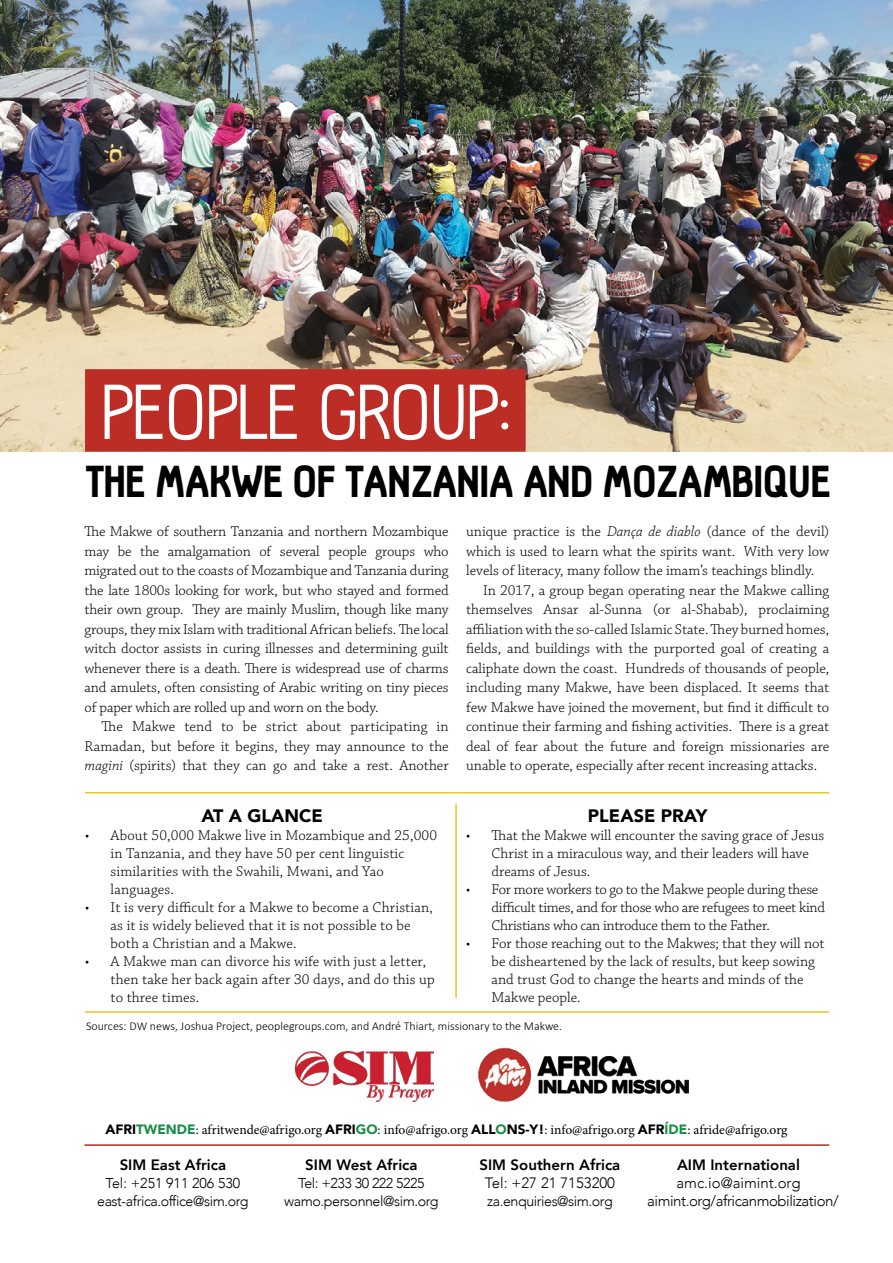
<style>
.page{position:relative;width:893px;height:1263px;background:#fff}
.page>*{position:absolute;margin:0;border:0;box-sizing:border-box;transform-origin:0 0}
.t1{font:82.5px "Hallo Sans";letter-spacing:-.03em;color:#fff}
.t2{font:900 43.95px "Hallosans";letter-spacing:-.02em;color:#000}
.t3{font:900 18px "Avenir";color:#000}
.t4{font:300 15px/18px "Chaparral Pro";color:#000}
.t5{font:300 15px/18px "Chaparral Pro";letter-spacing:-.02em;color:#000}
.t6{font:800 15px "Avenir";color:#000}
.t7{font:300 15px "Avenir";color:#000}
.t8{font:300 15px "Avenir";letter-spacing:-.03em;color:#000}
.t9{font:300 14.25px/18px "Avenir";letter-spacing:-.03em;color:#000;text-align:center}
.t10{font:13.5px "Minion Pro";color:#000}
.t11{font:300 12px "Calibri";color:#000}
.s1{font-style:italic}
.s2{font-family:"Avenir";font-weight:900}
.s3{font-family:"Avenir";font-weight:900;color:#188e48}
.s4{font-family:"Avenir";font-weight:900;color:#188f45}
</style>
<div class="page">
<img style="left:0;top:0;width:893px;height:452px">
<hr style="left:85px;top:792px;width:744px;height:1px;background:#edc51b">
<hr style="left:85px;top:1011px;width:744px;height:2px;background:#edc51b">
<hr style="left:455px;top:804px;width:2px;height:194px;background:#edc51b">
<div style="left:63px;top:441px;width:790px;height:80px;background:#fff"></div>
<img style="left:478px;top:1047px;width:211px;height:54px">
<img style="left:296px;top:1052px;width:137px;height:49px">
<hr style="left:84px;top:1144px;width:745px;height:2px;background:#bd2919">
<div style="left:85px;top:369px;width:441px;height:83px;background:#bc2d26"></div>
<h1 class="t1" style="left:100px;top:369px;width:414px">PEOPLE GROUP:</h1>
<h2 class="t2" style="left:85px;top:457px;width:747px">THE MAKWE OF TANZANIA AND MOZAMBIQUE</h2>
<p class="t4" style="left:84px;top:522px;width:366px;line-height:19.5px;text-align:justify">The Makwe of southern Tanzania and northern Mozambique may be the amalgamation of several people groups who migrated out to the coasts of Mozambique and Tanzania during the late 1800s looking for work, but who stayed and formed their own group. They are mainly Muslim, though like many groups, they mix Islam with traditional African beliefs. The local witch doctor assists in curing illnesses and determining guilt whenever there is a death. There is widespread use of charms and amulets, often consisting of Arabic writing on tiny pieces of paper which are rolled up and worn on the body.</p>
<p class="t4" style="left:84px;top:717px;width:366px;line-height:19.5px;text-align:justify;text-indent:17px">The Makwe tend to be strict about participating in Ramadan, but before it begins, they may announce to the <span class="s1">magini</span> (spirits) that they can go and take a rest. Another</p>
<p class="t3" style="left:202px;top:800px;width:123px">AT A GLANCE</p>
<p class="t4" style="left:111px;top:827px;width:328px;text-indent:-26px">• About 50,000 Makwe live in Mozambique and 25,000 in Tanzania, and they have 50 per cent linguistic similarities with the Swahili, Mwani, and Yao languages.</p>
<p class="t4" style="left:111px;top:899px;width:324px;text-indent:-26px">• It is very difficult for a Makwe to become a Christian, as it is widely believed that it is not possible to be both a Christian and a Makwe.</p>
<p class="t4" style="left:111px;top:953px;width:326px;text-indent:-26px">• A Makwe man can divorce his wife with just a letter, then take her back again after 30 days, and do this up to three times.</p>
<p class="t4" style="left:466px;top:523px;width:365px">unique practice is the <span class="s1">Dança de diablo</span> (dance of the devil)</p>
<p class="t4" style="left:466px;top:543px;width:365px">which is used to learn what the spirits want. With very low</p>
<p class="t4" style="left:466px;top:562px;width:350px">levels of literacy, many follow the imam’s teachings blindly.</p>
<p class="t4" style="left:483px;top:582px;width:348px">In 2017, a group began operating near the Makwe calling</p>
<p class="t4" style="left:466px;top:601px;width:365px">themselves Ansar al-Sunna (or al-Shabab), proclaiming</p>
<p class="t4" style="left:466px;top:621px;width:365px">affiliation with the so-called Islamic State. They burned homes,</p>
<p class="t4" style="left:466px;top:640px;width:365px">fields, and buildings with the purported goal of creating a</p>
<p class="t4" style="left:466px;top:660px;width:365px">caliphate down the coast. Hundreds of thousands of people,</p>
<p class="t4" style="left:466px;top:679px;width:365px">including many Makwe, have been displaced. It seems that</p>
<p class="t4" style="left:466px;top:699px;width:365px">few Makwe have joined the movement, but find it difficult to</p>
<p class="t4" style="left:466px;top:718px;width:365px">continue their farming and fishing activities. There is a great</p>
<p class="t4" style="left:466px;top:738px;width:365px">deal of fear about the future and foreign missionaries are</p>
<p class="t4" style="left:466px;top:757px;width:352px">unable to operate, especially after recent increasing attacks.</p>
<p class="t3" style="left:588px;top:800px;width:121px">PLEASE PRAY</p>
<p class="t4" style="left:492px;top:827px;width:334px;text-indent:-26px">• That the Makwe will encounter the saving grace of Jesus<br>Christ in a miraculous way, and their leaders will have dreams of Jesus.</p>
<p class="t5" style="left:492px;top:881px;width:335px;text-indent:-26px">• For more workers to go to the Makwe people during these difficult times, and for those who are refugees to meet kind<br>Christians who can introduce them to the Father.</p>
<p class="t4" style="left:492px;top:935px;width:335px;text-indent:-26px">• For those reaching out to the Makwes; that they will not be disheartened by the lack of results, but keep sowing and trust God to change the hearts and minds of the Makwe people.</p>
<p class="t11" style="left:86px;top:1019px;width:478px">Sources: DW news, Joshua Project, peoplegroups.com, and André Thiart, missionary to the Makwe.</p>
<p class="t10" style="left:105px;top:1121px;width:684px"><span class="s2">AFRI</span><span class="s3">TWENDE</span>: afritwende@afrigo.org <span class="s2">AFRI</span><span class="s4">GO</span>: info@afrigo.org <span class="s2">ALL</span><span class="s4">O</span><span class="s2">NS-Y!</span>: info@afrigo.org <span class="s2">AFR</span><span class="s4">ÍDE</span>: afride@afrigo.org</p>
<p class="t6" style="left:120px;top:1153px;width:108px">SIM East Africa</p>
<p class="t9" style="left:97px;top:1174px;width:153px">Tel: +251 911 206 530 east-africa.office@sim.org</p>
<p class="t6" style="left:305px;top:1153px;width:114px">SIM West Africa</p>
<p class="t9" style="left:284px;top:1174px;width:156px">Tel: +233 30 222 5225 wamo.personnel@sim.org</p>
<p class="t6" style="left:479px;top:1153px;width:142px">SIM Southern Africa</p>
<p class="t7" style="left:485px;top:1174px;width:132px">Tel: +27 21 7153200</p>
<p class="t9" style="left:487px;top:1192px;width:127px">za.enquiries@sim.org</p>
<p class="t6" style="left:677px;top:1153px;width:124px">AIM International</p>
<p class="t7" style="left:676px;top:1174px;width:125px">amc.io@aimint.org</p>
<p class="t8" style="left:647px;top:1192px;width:193px">aimint.org/africanmobilization/</p>
</div>
